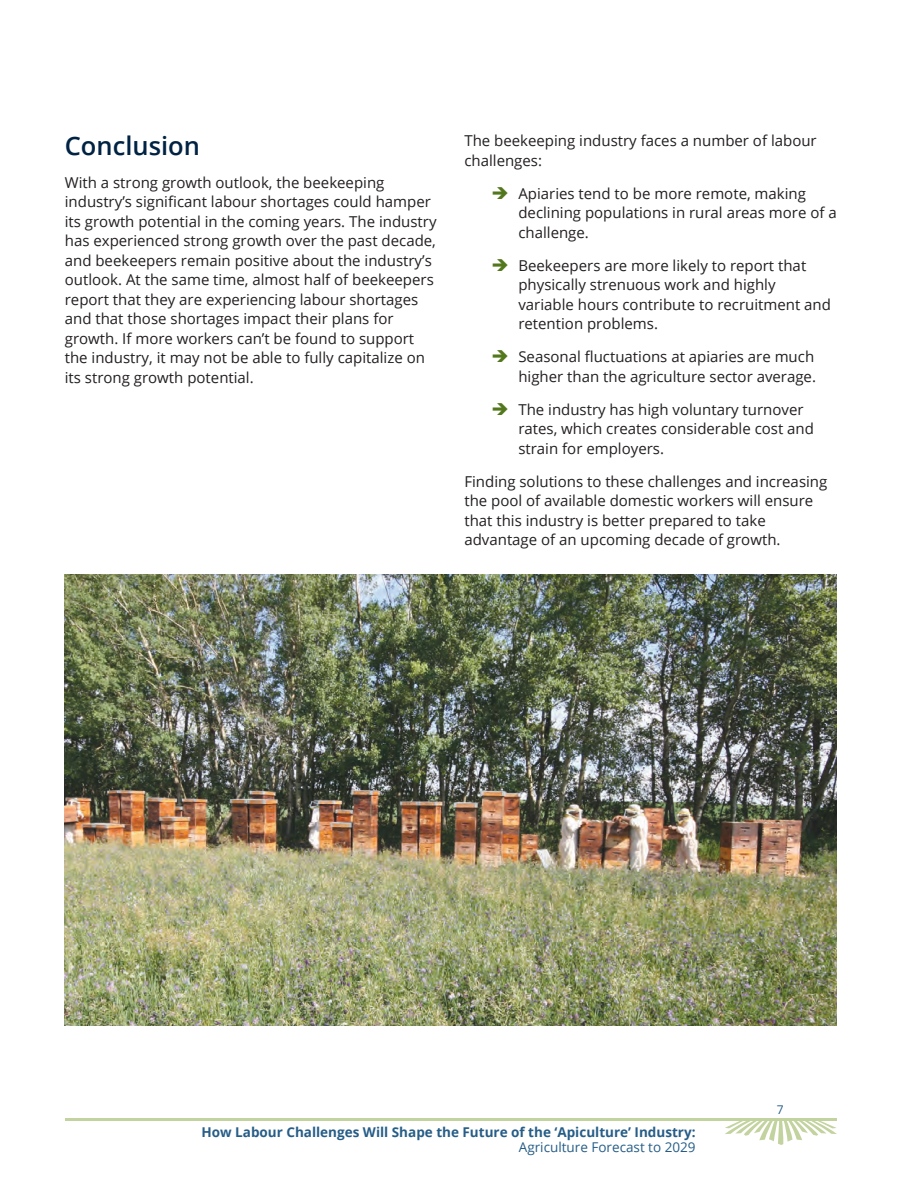
<style>
.page{position:relative;width:918px;height:1188px;background:#fff}
.page>*{position:absolute;margin:0;border:0;box-sizing:border-box;transform-origin:0 0}
.t1{font:600 25.5px "Open Sans";color:#002343}
.t2{font:15px/19.5px "Open Sans";color:#231f20}
.t3{font:700 13.5px "Open Sans";color:#265d87}
.t4{font:13.5px "Open Sans";color:#265d87}
.t5{font:12px "Open Sans";color:#265d87}
</style>
<div class="page">
<svg style="left:725px;top:1121px;width:112px;height:24px"></svg>
<hr style="left:65px;top:1118px;width:772px;height:3px;background:#c3d3a0">
<img style="left:65px;top:575px;width:772px;height:451px">
<h1 class="t1" style="left:65px;top:128px;width:137px">Conclusion</h1>
<p class="t2" style="left:65px;top:172px;width:373px">With a strong growth outlook, the beekeeping industry’s significant labour shortages could hamper its growth potential in the coming years. The industry has experienced strong growth over the past decade, and beekeepers remain positive about the industry’s outlook. At the same time, almost half of beekeepers report that they are experiencing labour shortages and that those shortages impact their plans for growth. If more workers can’t be found to support the industry, it may not be able to fully capitalize on its strong growth potential.</p>
<p class="t2" style="left:464px;top:131px;width:354px">The beekeeping industry faces a number of labour challenges:</p>
<p class="t2" style="left:518px;top:183px;width:320px">Apiaries tend to be more remote, making declining populations in rural areas more of a challenge.</p>
<p class="t2" style="left:518px;top:255px;width:314px">Beekeepers are more likely to report that physically strenuous work and highly variable hours contribute to recruitment and retention problems.</p>
<p class="t2" style="left:518px;top:347px;width:299px">Seasonal fluctuations at apiaries are much higher than the agriculture sector average.</p>
<p class="t2" style="left:518px;top:399px;width:297px">The industry has high voluntary turnover rates, which creates considerable cost and strain for employers.</p>
<p class="t2" style="left:464px;top:471px;width:364px">Finding solutions to these challenges and increasing the pool of available domestic workers will ensure that this industry is better prepared to take advantage of an upcoming decade of growth.</p>
<p class="t5" style="left:777px;top:1102px;width:8px">7</p>
<p class="t3" style="left:201px;top:1123px;width:496px">How Labour Challenges Will Shape the Future of the ‘Apiculture’ Industry:</p>
<p class="t4" style="left:519px;top:1138px;width:178px">Agriculture Forecast to 2029</p>
</div>
